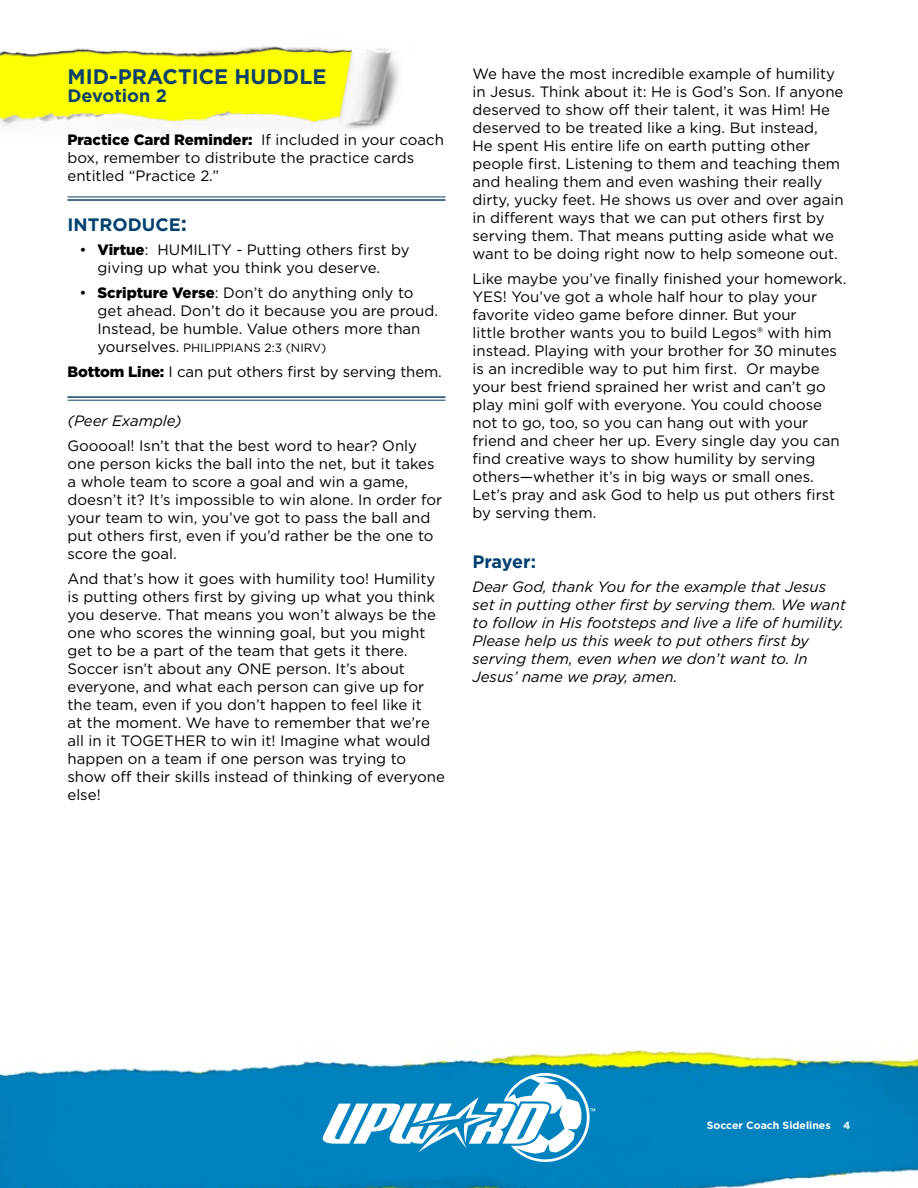
<style>
.page{position:relative;width:918px;height:1188px;background:#fff}
.page>*{position:absolute;margin:0;border:0;box-sizing:border-box;transform-origin:0 0}
.t1{font:700 21px "Gotham";color:#0e416b}
.t2{font:700 18px "Gotham";color:#01416f}
.t3{font:700 18px "Gotham";color:#0e416b}
.t4{font:15px/18px "Gotham";color:#000}
.t5{font:italic 15px/18px "Gotham";color:#000}
.t6{font:12px "Gotham";color:#000}
.t7{font:700 10.5px "Gotham";color:#fff}
.s1{font-weight:900}
.s2{font-size:21px;color:#0e416b}
.s3{font-size:15px}
</style>
<div class="page">
<img style="left:0;top:1048px;width:918px;height:140px">
<svg style="left:323px;top:1073px;width:272px;height:89px"></svg>
<img style="left:0;top:46px;width:399px;height:84px">
<hr style="left:68px;top:199px;width:378px;height:2px;background:#0e416b">
<hr style="left:68px;top:197px;width:378px;height:1px;background:#0e416b">
<hr style="left:68px;top:396px;width:378px;height:2px;background:#0e416b">
<hr style="left:68px;top:400px;width:378px;height:1px;background:#0e416b">
<h1 class="t1" style="left:68px;top:63px;width:260px">MID-PRACTICE HUDDLE</h1>
<p class="t3" style="left:68px;top:84px;width:101px">Devotion 2</p>
<p class="t4" style="left:68px;top:130px;width:378px"><span class="s1">Practice Card Reminder:</span> If included in your coach box, remember to distribute the practice cards entitled “Practice 2.”</p>
<p class="t2" style="left:68px;top:212px;width:121px">INTRODUCE<span class="s2">:</span></p>
<p class="t4" style="left:98px;top:241px;width:314px;text-indent:-18px">• <span class="s1">Virtue</span>: HUMILITY - Putting others first by giving up what you think you deserve.</p>
<p class="t4" style="left:98px;top:283px;width:342px;text-indent:-18px">• <span class="s1">Scripture Verse</span>: Don’t do anything only to get ahead. Don’t do it because you are proud.<br>Instead, be humble. Value others more than</p>
<p class="t6" style="left:98px;top:340px;width:231px"><span class="s3">yourselves.</span> PHILIPPIANS 2:3 (NIRV)</p>
<p class="t4" style="left:68px;top:362px;width:376px"><span class="s1">Bottom Line:</span> I can put others first by serving them.</p>
<p class="t5" style="left:68px;top:412px;width:116px">(Peer Example)</p>
<p class="t4" style="left:68px;top:436px;width:376px">Gooooal! Isn’t that the best word to hear? Only one person kicks the ball into the net, but it takes a whole team to score a goal and win a game, doesn’t it? It’s impossible to win alone. In order for your team to win, you’ve got to pass the ball and put others first, even if you’d rather be the one to score the goal.</p>
<p class="t4" style="left:68px;top:569px;width:379px">And that’s how it goes with humility too! Humility is putting others first by giving up what you think you deserve. That means you won’t always be the one who scores the winning goal, but you might get to be a part of the team that gets it there.<br>Soccer isn’t about any ONE person. It’s about everyone, and what each person can give up for the team, even if you don’t happen to feel like it<br>at the moment. We have to remember that we’re all in it TOGETHER to win it! Imagine what would happen on a team if one person was trying to show off their skills instead of thinking of everyone else!</p>
<p class="t4" style="left:472px;top:65px;width:373px">We have the most incredible example of humility in Jesus. Think about it: He is God’s Son. If anyone deserved to show off their talent, it was Him! He deserved to be treated like a king. But instead,<br>He spent His entire life on earth putting other people first. Listening to them and teaching them and healing them and even washing their really dirty, yucky feet. He shows us over and over again in different ways that we can put others first by serving them. That means putting aside what we want to be doing right now to help someone out.</p>
<p class="t4" style="left:472px;top:270px;width:375px">Like maybe you’ve finally finished your homework.<br>YES! You’ve got a whole half hour to play your favorite video game before dinner. But your<br>little brother wants you to build Legos® with him instead. Playing with your brother for 30 minutes is an incredible way to put him first. Or maybe your best friend sprained her wrist and can’t go play mini golf with everyone. You could choose not to go, too, so you can hang out with your friend and cheer her up. Every single day you can find creative ways to show humility by serving others—whether it’s in big ways or small ones.<br>Let’s pray and ask God to help us put others first by serving them.</p>
<p class="t2" style="left:472px;top:549px;width:65px">Prayer:</p>
<p class="t5" style="left:472px;top:578px;width:375px">Dear God, thank You for the example that Jesus set in putting other first by serving them. We want to follow in His footsteps and live a life of humility.<br>Please help us this week to put others first by serving them, even when we don’t want to. In Jesus’ name we pray, amen.</p>
<p class="t7" style="left:707px;top:1118px;width:145px">Soccer Coach Sidelines 4</p>
</div>
